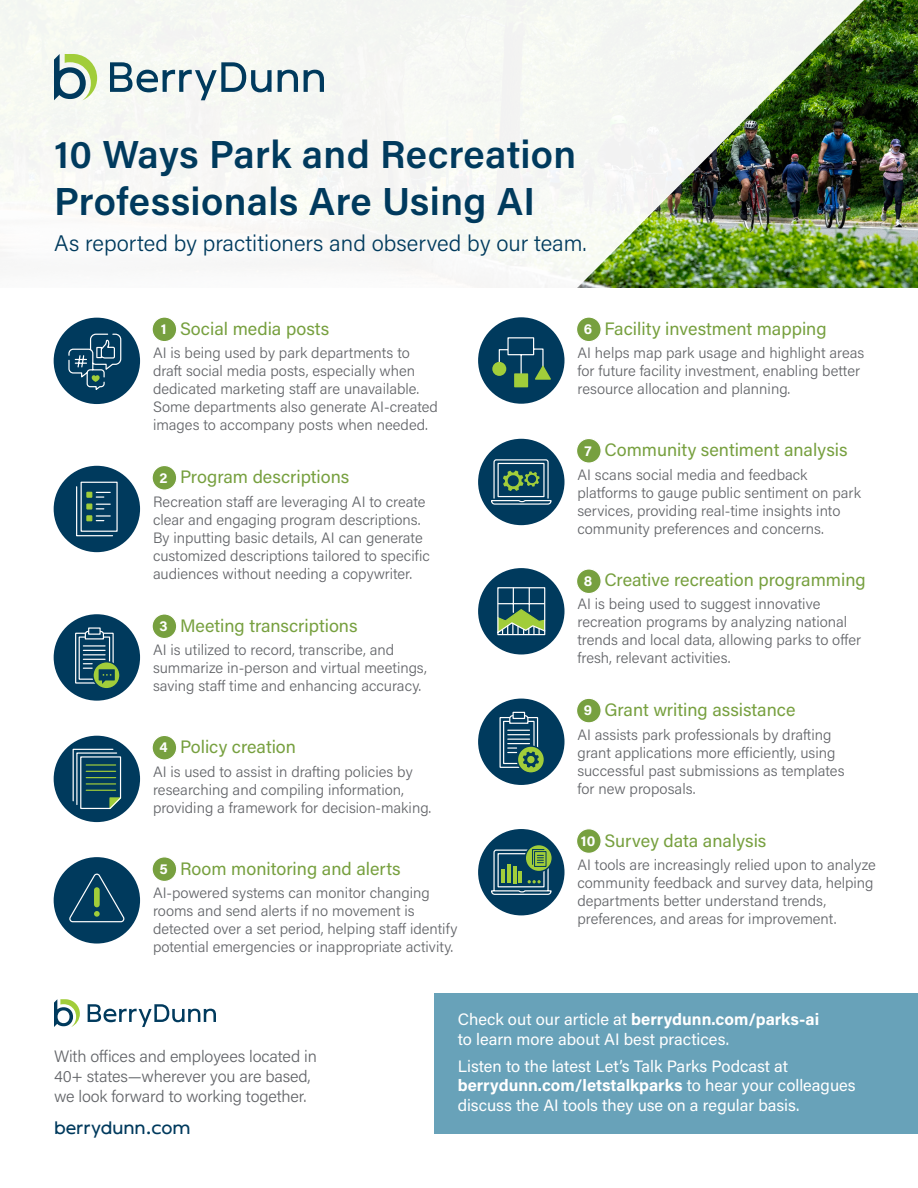
<style>
.page{position:relative;width:918px;height:1188px;background:#fff}
.page>*{position:absolute;margin:0;border:0;box-sizing:border-box;transform-origin:0 0}
.Infosheet_-_Title_L1_-_BaseBlue{font:600 39px/46.8px "Acumin Pro";letter-spacing:.01em;color:#003a5d}
.Infosheet_-_Title_L2_-_BaseBlue{font:300 22.5px "Acumin Pro";color:#003a5d}
.Infosheet_-_H1{font:18px "Acumin Pro";color:#77a03f}
.Infosheet_-_Website{font:18px "Ondo";color:#003a5d}
.Infosheet_-_Body_-_White{font:16.5px/19.8px "Acumin Pro";color:#fff}
.Infosheet_-_Tagline{font:300 16.5px/19.8px "Acumin Pro";letter-spacing:-.01em;color:#636569}
.Infosheet_-_Body_Gray{font:300 15px/18px "Acumin Pro";color:#636569}
.Infosheet_-_Website-2{font:700 14.55px "Acumin Pro";color:#fff}
.s1{font-weight:700}
</style>
<div class="page">
<img style="left:878px;top:0;width:40px;height:287px">
<svg style="left:0;top:0;width:878px;height:288px;fill:#f5f7f3"></svg>
<svg style="left:110px;top:62px;width:162px;height:38px"></svg>
<svg style="left:278px;top:70px;width:20px;height:22px"></svg>
<svg style="left:304px;top:70px;width:20px;height:22px"></svg>
<svg style="left:54px;top:54px;width:43px;height:46px"></svg>
<div style="left:434px;top:994px;width:484px;height:140px;background:#68a2b9"></div>
<svg style="left:88px;top:1004px;width:128px;height:23px"></svg>
<svg style="left:54px;top:999px;width:26px;height:28px"></svg>
<div style="left:152px;top:317px;width:25px;height:25px;background:#77a03f;border-radius:50%"></div>
<div style="left:152px;top:316px;width:25px;height:26px;border:1px solid #fff;border-radius:50%"></div>
<div style="left:152px;top:466px;width:25px;height:24px;background:#77a03f;border-radius:50%"></div>
<div style="left:152px;top:465px;width:25px;height:26px;border:1px solid #fff;border-radius:50%"></div>
<div style="left:152px;top:614px;width:25px;height:25px;background:#77a03f;border-radius:50%"></div>
<div style="left:152px;top:613px;width:25px;height:26px;border:1px solid #fff;border-radius:50%"></div>
<div style="left:152px;top:735px;width:25px;height:25px;background:#77a03f;border-radius:50%"></div>
<div style="left:152px;top:735px;width:25px;height:26px;border:1px solid #fff;border-radius:50%"></div>
<div style="left:152px;top:857px;width:25px;height:24px;background:#77a03f;border-radius:50%"></div>
<div style="left:152px;top:856px;width:25px;height:26px;border:1px solid #fff;border-radius:50%"></div>
<div style="left:577px;top:317px;width:24px;height:25px;background:#77a03f;border-radius:50%"></div>
<div style="left:576px;top:316px;width:26px;height:26px;border:1px solid #fff;border-radius:50%"></div>
<div style="left:577px;top:438px;width:24px;height:25px;background:#77a03f;border-radius:50%"></div>
<div style="left:576px;top:438px;width:26px;height:26px;border:1px solid #fff;border-radius:50%"></div>
<div style="left:577px;top:569px;width:24px;height:25px;background:#77a03f;border-radius:50%"></div>
<div style="left:576px;top:568px;width:26px;height:26px;border:1px solid #fff;border-radius:50%"></div>
<div style="left:577px;top:698px;width:24px;height:25px;background:#77a03f;border-radius:50%"></div>
<div style="left:576px;top:698px;width:26px;height:25px;border:1px solid #fff;border-radius:50%"></div>
<div style="left:577px;top:829px;width:24px;height:24px;background:#77a03f;border-radius:50%"></div>
<div style="left:576px;top:828px;width:26px;height:26px;border:1px solid #fff;border-radius:50%"></div>
<div style="left:54px;top:318px;width:86px;height:86px;background:#003a5d;border-radius:50%"></div>
<svg style="left:68px;top:333px;width:54px;height:57px"></svg>
<div style="left:54px;top:466px;width:86px;height:86px;background:#003a5d;border-radius:50%"></div>
<svg style="left:76px;top:481px;width:42px;height:56px"></svg>
<div style="left:54px;top:614px;width:86px;height:87px;background:#003a5d;border-radius:50%"></div>
<svg style="left:76px;top:633px;width:37px;height:50px"></svg>
<div style="left:75px;top:633px;width:39px;height:51px;border:1px solid #fff"></div>
<div style="left:79px;top:636px;width:31px;height:44px;background:#003a5d;border:1px solid #fff"></div>
<svg style="left:84px;top:630px;width:21px;height:10px"></svg>
<div style="left:89px;top:628px;width:11px;height:6px;background:#003a5d"></div>
<div style="left:88px;top:627px;width:13px;height:8px;border:1px solid #fff"></div>
<hr style="left:83px;top:645px;width:22px;height:2px;background:#fff">
<svg style="left:93px;top:662px;width:27px;height:27px"></svg>
<div style="left:92px;top:661px;width:29px;height:28px;border:1px solid #003a5d;border-radius:50%"></div>
<svg style="left:83px;top:650px;width:32px;height:34px"></svg>
<div style="left:54px;top:736px;width:86px;height:86px;background:#003a5d;border-radius:50%"></div>
<svg style="left:72px;top:748px;width:50px;height:62px"></svg>
<div style="left:54px;top:857px;width:86px;height:87px;background:#003a5d;border-radius:50%"></div>
<svg style="left:69px;top:874px;width:56px;height:49px"></svg>
<div style="left:478px;top:317px;width:87px;height:87px;background:#003a5d;border-radius:50%"></div>
<div style="left:492px;top:362px;width:14px;height:14px;background:#a1cd3a;border-radius:50%"></div>
<div style="left:514px;top:373px;width:14px;height:14px;background:#a1cd3a"></div>
<svg style="left:498px;top:337px;width:53px;height:43px"></svg>
<div style="left:478px;top:439px;width:87px;height:86px;background:#003a5d;border-radius:50%"></div>
<svg style="left:491px;top:459px;width:61px;height:46px"></svg>
<div style="left:478px;top:699px;width:87px;height:86px;background:#003a5d;border-radius:50%"></div>
<svg style="left:500px;top:718px;width:38px;height:49px"></svg>
<div style="left:500px;top:717px;width:38px;height:51px;border:1px solid #fff"></div>
<div style="left:503px;top:721px;width:32px;height:43px;background:#003a5d;border:1px solid #fff"></div>
<svg style="left:509px;top:715px;width:20px;height:9px"></svg>
<div style="left:513px;top:712px;width:12px;height:6px;background:#003a5d"></div>
<div style="left:513px;top:712px;width:12px;height:7px;border:1px solid #fff"></div>
<svg style="left:517px;top:746px;width:27px;height:27px"></svg>
<div style="left:517px;top:745px;width:28px;height:29px;border:1px solid #003a5d;border-radius:50%"></div>
<svg style="left:508px;top:730px;width:31px;height:38px"></svg>
<div style="left:478px;top:829px;width:87px;height:86px;background:#003a5d;border-radius:50%"></div>
<svg style="left:525px;top:845px;width:27px;height:27px"></svg>
<div style="left:525px;top:844px;width:28px;height:28px;border:1px solid #003a5d;border-radius:50%"></div>
<svg style="left:491px;top:849px;width:61px;height:46px"></svg>
<div style="left:478px;top:568px;width:87px;height:87px;background:#003a5d;border-radius:50%"></div>
<svg style="left:497px;top:587px;width:49px;height:49px"></svg>
<p class="Infosheet_-_Title_L1_-_BaseBlue" style="left:54px;top:130px;width:524px">10 Ways Park and Recreation<br>Professionals Are Using AI</p>
<p class="Infosheet_-_Title_L2_-_BaseBlue" style="left:54px;top:228px;width:534px">As reported by practitioners and observed by our team.</p>
<p class="Infosheet_-_H1" style="left:180px;top:316px;width:151px">Social media posts</p>
<p class="Infosheet_-_Body_Gray" style="left:153px;top:344px;width:287px">AI is being used by park departments to draft social media posts, especially when dedicated marketing staff are unavailable.<br>Some departments also generate AI-created images to accompany posts when needed.</p>
<p class="Infosheet_-_Website-2" style="left:161px;top:319px;width:7px">1</p>
<p class="Infosheet_-_H1" style="left:180px;top:465px;width:171px">Program descriptions</p>
<p class="Infosheet_-_Body_Gray" style="left:153px;top:492px;width:278px">Recreation staff are leveraging AI to create clear and engaging program descriptions.<br>By inputting basic details, AI can generate customized descriptions tailored to specific audiences without needing a copywriter.</p>
<p class="Infosheet_-_Website-2" style="left:160px;top:467px;width:10px">2</p>
<p class="Infosheet_-_H1" style="left:180px;top:613px;width:179px">Meeting transcriptions</p>
<p class="Infosheet_-_Body_Gray" style="left:153px;top:641px;width:275px">AI is utilized to record, transcribe, and summarize in-person and virtual meetings, saving staff time and enhancing accuracy.</p>
<p class="Infosheet_-_Website-2" style="left:160px;top:616px;width:10px">3</p>
<p class="Infosheet_-_H1" style="left:180px;top:735px;width:118px">Policy creation</p>
<p class="Infosheet_-_Body_Gray" style="left:153px;top:762px;width:280px">AI is used to assist in drafting policies by researching and compiling information, providing a framework for decision-making.</p>
<p class="Infosheet_-_Website-2" style="left:160px;top:737px;width:10px">4</p>
<p class="Infosheet_-_H1" style="left:180px;top:856px;width:222px">Room monitoring and alerts</p>
<p class="Infosheet_-_Body_Gray" style="left:153px;top:883px;width:306px">AI-powered systems can monitor changing rooms and send alerts if no movement is detected over a set period, helping staff identify potential emergencies or inappropriate activity.</p>
<p class="Infosheet_-_Website-2" style="left:159px;top:859px;width:10px">5</p>
<p class="Infosheet_-_H1" style="left:604px;top:316px;width:224px">Facility investment mapping</p>
<p class="Infosheet_-_Body_Gray" style="left:577px;top:344px;width:288px">AI helps map park usage and highlight areas for future facility investment, enabling better resource allocation and planning.</p>
<p class="Infosheet_-_Website-2" style="left:584px;top:319px;width:10px">6</p>
<p class="Infosheet_-_H1" style="left:604px;top:438px;width:245px">Community sentiment analysis</p>
<p class="Infosheet_-_Body_Gray" style="left:577px;top:465px;width:285px">AI scans social media and feedback platforms to gauge public sentiment on park services, providing real-time insights into community preferences and concerns.</p>
<p class="Infosheet_-_Website-2" style="left:584px;top:440px;width:9px">7</p>
<p class="Infosheet_-_H1" style="left:604px;top:567px;width:263px">Creative recreation programming</p>
<p class="Infosheet_-_Body_Gray" style="left:577px;top:594px;width:285px">AI is being used to suggest innovative recreation programs by analyzing national trends and local data, allowing parks to offer fresh, relevant activities.</p>
<p class="Infosheet_-_Website-2" style="left:584px;top:571px;width:10px">8</p>
<p class="Infosheet_-_H1" style="left:604px;top:697px;width:193px">Grant writing assistance</p>
<p class="Infosheet_-_Body_Gray" style="left:577px;top:725px;width:269px">AI assists park professionals by drafting grant applications more efficiently, using successful past submissions as templates for new proposals.</p>
<p class="Infosheet_-_Website-2" style="left:584px;top:700px;width:10px">9</p>
<p class="Infosheet_-_H1" style="left:604px;top:828px;width:164px">Survey data analysis</p>
<p class="Infosheet_-_Body_Gray" style="left:577px;top:855px;width:300px">AI tools are increasingly relied upon to analyze community feedback and survey data, helping departments better understand trends, preferences, and areas for improvement.</p>
<p class="Infosheet_-_Website-2" style="left:581px;top:831px;width:16px">10</p>
<p class="Infosheet_-_Tagline" style="left:54px;top:1046px;width:264px">With offices and employees located in<br>40+ states—wherever you are based, we look forward to working together.</p>
<p class="Infosheet_-_Website" style="left:54px;top:1117px;width:138px">berrydunn.com</p>
<p class="Infosheet_-_Body_-_White" style="left:458px;top:1009px;width:363px">Check out our article at <span class="s1">berrydunn.com/parks-ai </span>to learn more about AI best practices.</p>
<p class="Infosheet_-_Body_-_White" style="left:458px;top:1055px;width:400px">Listen to the latest Let’s Talk Parks Podcast at <span class="s1">berrydunn.com/letstalkparks</span> to hear your colleagues discuss the AI tools they use on a regular basis.</p>
</div>
